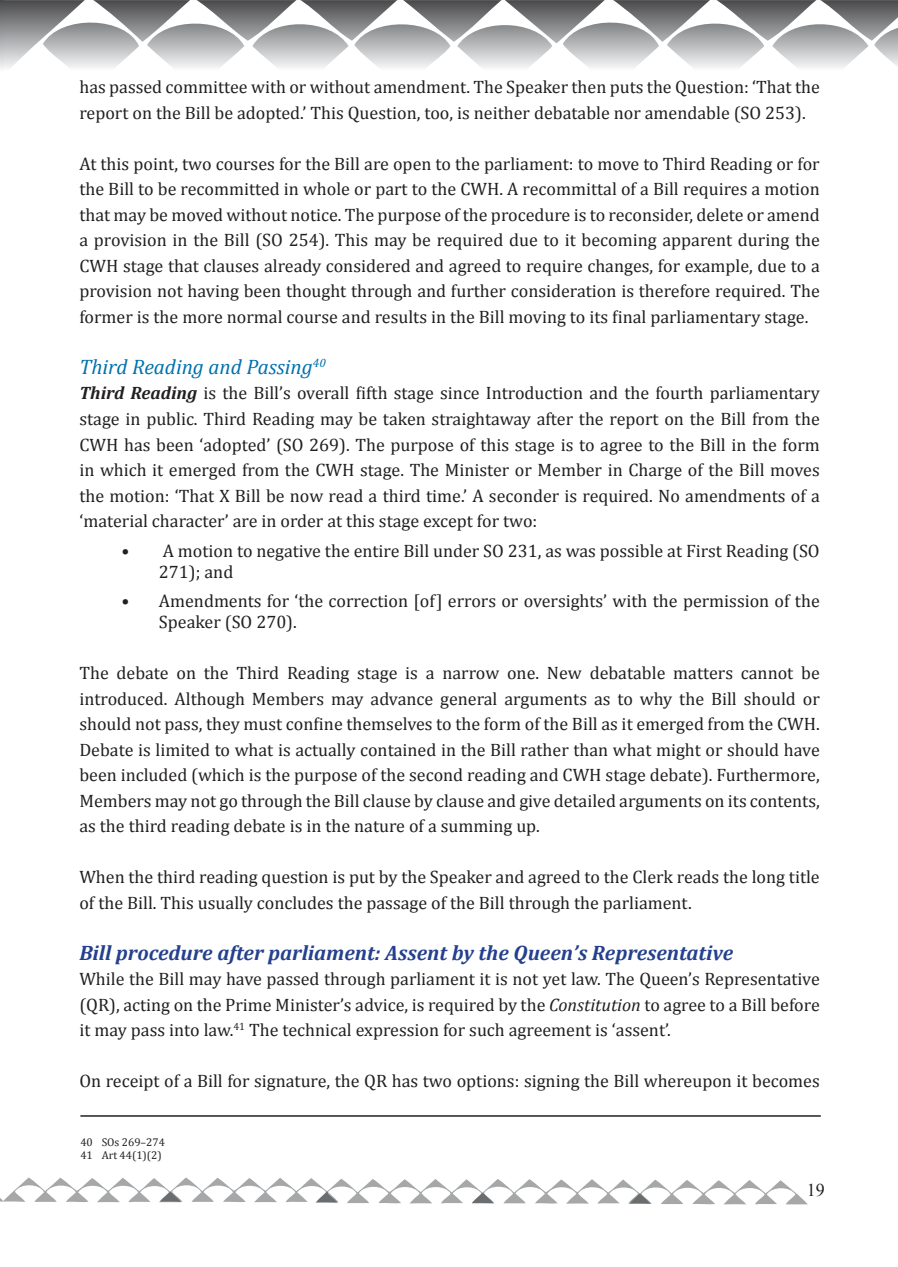
<style>
.page{position:relative;width:898px;height:1267px;background:#fff}
.page>*{position:absolute;margin:0;border:0;box-sizing:border-box;transform-origin:0 0}
.t1{font:italic 700 21px "Cambria";color:#24408e}
.t2{font:italic 21px "Cambria";color:#0071ad}
.t3{font:18px/25.5px "Cambria";color:#221f1f}
.t4{font:18px "Times New Roman";color:#221f1f}
.t5{font:11.25px/13.5px "Cambria";color:#221f1f}
.s1{font-weight:700;font-style:italic}
.s2{font-style:italic}
</style>
<div class="page">
<svg style="left:4px;top:0;width:518px;height:68px"></svg>
<svg style="left:0;top:1177px;width:807px;height:27px"></svg>
<hr style="left:80px;top:1115px;width:740px;height:1px;background:#221f1f">
<svg style="left:0;top:0;width:4px;height:69px"></svg>
<svg style="left:522px;top:0;width:376px;height:68px"></svg>
<p class="t3" style="left:79px;top:76px;width:741px">has passed committee with or without amendment. The Speaker then puts the Question: ‘That the report on the Bill be adopted.’ This Question, too, is neither debatable nor amendable (SO 253).</p>
<p class="t3" style="left:79px;top:153px;width:741px;text-align:justify">At this point, two courses for the Bill are open to the parliament: to move to Third Reading or for the Bill to be recommitted in whole or part to the CWH. A recommittal of a Bill requires a motion that may be moved without notice. The purpose of the procedure is to reconsider, delete or amend a provision in the Bill (SO 254). This may be required due to it becoming apparent during the CWH stage that clauses already considered and agreed to require changes, for example, due to a provision not having been thought through and further consideration is therefore required. The former is the more normal course and results in the Bill moving to its final parliamentary stage.</p>
<p class="t2" style="left:79px;top:359px;width:248px">Third Reading and Passing<sup>40</sup></p>
<p class="t3" style="left:79px;top:380px;width:741px;text-align:justify"><span class="s1">Third Reading</span> is the Bill’s overall fifth stage since Introduction and the fourth parliamentary stage in public. Third Reading may be taken straightaway after the report on the Bill from the CWH has been ‘adopted’ (SO 269). The purpose of this stage is to agree to the Bill in the form in which it emerged from the CWH stage. The Minister or Member in Charge of the Bill moves the motion: ‘That X Bill be now read a third time.’ A seconder is required. No amendments of a ‘material character’ are in order at this stage except for two:</p>
<p class="t3" style="left:159px;top:540px;width:662px;line-height:21px;text-indent:-37px">• A motion to negative the entire Bill under SO 231, as was possible at First Reading (SO<br>271); and</p>
<p class="t3" style="left:159px;top:590px;width:662px;line-height:21px;text-indent:-37px">• Amendments for ‘the correction [of] errors or oversights’ with the permission of the<br>Speaker (SO 270).</p>
<p class="t3" style="left:79px;top:662px;width:741px;text-align:justify">The debate on the Third Reading stage is a narrow one. New debatable matters cannot be introduced. Although Members may advance general arguments as to why the Bill should or should not pass, they must confine themselves to the form of the Bill as it emerged from the CWH.<br>Debate is limited to what is actually contained in the Bill rather than what might or should have been included (which is the purpose of the second reading and CWH stage debate). Furthermore, Members may not go through the Bill clause by clause and give detailed arguments on its contents, as the third reading debate is in the nature of a summing up.</p>
<p class="t3" style="left:79px;top:866px;width:741px">When the third reading question is put by the Speaker and agreed to the Clerk reads the long title of the Bill. This usually concludes the passage of the Bill through the parliament.</p>
<p class="t1" style="left:79px;top:944px;width:655px">Bill procedure after parliament: Assent by the Queen’s Representative</p>
<p class="t3" style="left:79px;top:968px;width:741px;text-align:justify">While the Bill may have passed through parliament it is not yet law. The Queen’s Representative (QR), acting on the Prime Minister’s advice, is required by the <span class="s2">Constitution</span> to agree to a Bill before it may pass into law.<sup>41</sup> The technical expression for such agreement is ‘assent’.</p>
<p class="t3" style="left:79px;top:1070px;width:741px">On receipt of a Bill for signature, the QR has two options: signing the Bill whereupon it becomes</p>
<p class="t5" style="left:80px;top:1136px;width:86px">40 SOs 269–274<br>41 Art 44(1)(2)</p>
<p class="t4" style="left:806px;top:1179px;width:19px">19</p>
</div>
